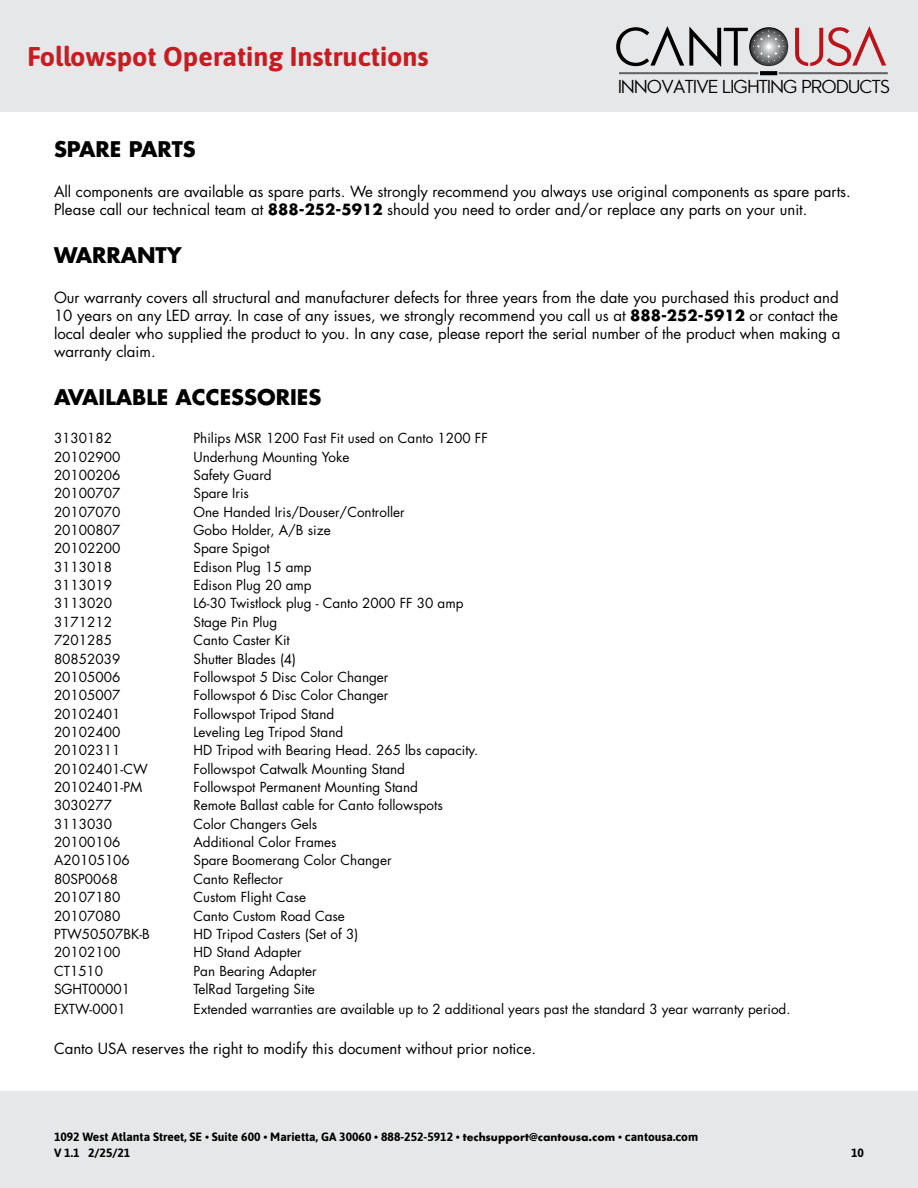
<style>
.page{position:relative;width:918px;height:1188px;background:#fff}
.page>*{position:absolute;margin:0;border:0;box-sizing:border-box;transform-origin:0 0}
.t1{font:700 27px "Asap";color:#c61d23}
.t2{font:700 21px "Futura";color:#000}
.t3{font:18px "Pasajero";color:#000}
.t4{font:15px/18px "Futura";color:#000}
.t5{font:13.5px "Futura";color:#000}
.t6{font:700 12px "Asap";color:#000}
.s1{font-weight:700}
.s2{font-family:"Futura PT"}
</style>
<div class="page">
<div style="left:0;top:0;width:918px;height:112px;background:#e6e7e8"></div>
<div style="left:0;top:1091px;width:918px;height:97px;background:#e6e7e8"></div>
<svg style="left:795px;top:26px;width:91px;height:40px"></svg>
<svg style="left:616px;top:26px;width:172px;height:41px"></svg>
<hr style="left:619px;top:72px;width:139px;height:2px;background:#636466">
<hr style="left:779px;top:72px;width:109px;height:2px;background:#636466">
<svg style="left:760px;top:71px;width:17px;height:4px"></svg>
<h1 class="t1" style="left:27px;top:37px;width:403px">Followspot Operating Instructions</h1>
<h3 class="t3" style="left:618px;top:76px;width:273px">INNOVATIVE LIGHTING PRODUCTS</h3>
<h2 class="t2" style="left:54px;top:135px;width:143px">SPARE PARTS</h2>
<p class="t4" style="left:54px;top:183px;width:798px">All components are available as spare parts. We strongly recommend you always use original components as spare parts.<br>Please call our technical team at <span class="s1">888-252-5912</span> should you need to order and/or replace any parts on your unit.</p>
<h2 class="t2" style="left:54px;top:241px;width:129px">WARRANTY</h2>
<p class="t4" style="left:54px;top:289px;width:788px">Our warranty covers all structural and manufacturer defects for three years from the date you purchased this product and 10 years on any LED array. In case of any issues, we strongly recommend you call us at <span class="s1">888-252-5912</span> or contact the local dealer who supplied the product to you. In any case, please report the serial number of the product when making a warranty claim.</p>
<h2 class="t2" style="left:54px;top:383px;width:269px">AVAILABLE ACCESSORIES</h2>
<p class="t5" style="left:54px;top:430px;width:60px">3130182</p>
<p class="t5" style="left:193px;top:430px;width:296px">Philips MSR 1200 Fast Fit used on Canto 1200 FF</p>
<p class="t5" style="left:54px;top:448px;width:68px">20102900</p>
<p class="t5" style="left:193px;top:448px;width:158px">Underhung Mounting Yoke</p>
<p class="t5" style="left:54px;top:466px;width:68px">20100206</p>
<p class="t5" style="left:193px;top:466px;width:80px">Safety Guard</p>
<p class="t5" style="left:54px;top:485px;width:68px">20100707</p>
<p class="t5" style="left:193px;top:485px;width:57px">Spare Iris</p>
<p class="t5" style="left:54px;top:503px;width:68px">20107070</p>
<p class="t5" style="left:193px;top:503px;width:213px">One Handed Iris/Douser/Controller</p>
<p class="t5" style="left:54px;top:521px;width:68px">20100807</p>
<p class="t5" style="left:193px;top:521px;width:139px">Gobo Holder, A/B size</p>
<p class="t5" style="left:54px;top:540px;width:68px">20102200</p>
<p class="t5" style="left:193px;top:540px;width:78px">Spare Spigot</p>
<p class="t5" style="left:54px;top:558px;width:60px">3113018</p>
<p class="t5" style="left:193px;top:558px;width:120px">Edison Plug 15 amp</p>
<p class="t5" style="left:54px;top:576px;width:60px">3113019</p>
<p class="t5" style="left:193px;top:576px;width:120px">Edison Plug 20 amp</p>
<p class="t5" style="left:54px;top:595px;width:60px">3113020</p>
<p class="t5" style="left:193px;top:595px;width:272px">L6-30 Twistlock plug - Canto 2000 FF 30 amp</p>
<p class="t5" style="left:54px;top:613px;width:60px">3171212</p>
<p class="t5" style="left:193px;top:613px;width:85px">Stage Pin Plug</p>
<p class="t5" style="left:54px;top:632px;width:60px">7201285</p>
<p class="t5" style="left:193px;top:632px;width:98px">Canto Caster Kit</p>
<p class="t5" style="left:54px;top:650px;width:68px">80852039</p>
<p class="t5" style="left:193px;top:650px;width:104px">Shutter Blades (4)</p>
<p class="t5" style="left:54px;top:668px;width:68px">20105006</p>
<p class="t5" style="left:193px;top:668px;width:196px">Followspot 5 Disc Color Changer</p>
<p class="t5" style="left:54px;top:687px;width:68px">20105007</p>
<p class="t5" style="left:193px;top:687px;width:196px">Followspot 6 Disc Color Changer</p>
<p class="t5" style="left:54px;top:705px;width:68px">20102401</p>
<p class="t5" style="left:193px;top:705px;width:142px">Followspot Tripod Stand</p>
<p class="t5" style="left:54px;top:723px;width:68px">20102400</p>
<p class="t5" style="left:193px;top:723px;width:151px">Leveling Leg Tripod Stand</p>
<p class="t5" style="left:54px;top:742px;width:68px">20102311</p>
<p class="t5" style="left:193px;top:742px;width:286px">HD Tripod with Bearing Head. 265 lbs capacity.</p>
<p class="t5" style="left:54px;top:760px;width:95px">20102401-CW</p>
<p class="t5" style="left:193px;top:760px;width:213px">Followspot Catwalk Mounting Stand</p>
<p class="t5" style="left:54px;top:778px;width:90px">20102401-PM</p>
<p class="t5" style="left:193px;top:778px;width:226px">Followspot Permanent Mounting Stand</p>
<p class="t5" style="left:54px;top:797px;width:60px">3030277</p>
<p class="t5" style="left:193px;top:797px;width:251px">Remote Ballast cable for Canto followspots</p>
<p class="t5" style="left:54px;top:815px;width:60px">3113030</p>
<p class="t5" style="left:193px;top:815px;width:125px">Color Changers Gels</p>
<p class="t5" style="left:54px;top:834px;width:68px">20100106</p>
<p class="t5" style="left:193px;top:834px;width:145px">Additional Color Frames</p>
<p class="t5" style="left:54px;top:852px;width:77px">A20105106</p>
<p class="t5" style="left:193px;top:852px;width:200px">Spare Boomerang Color Changer</p>
<p class="t5" style="left:54px;top:870px;width:66px">80SP0068</p>
<p class="t5" style="left:193px;top:870px;width:91px">Canto Reflector</p>
<p class="t5" style="left:54px;top:889px;width:68px">20107180</p>
<p class="t5" style="left:193px;top:889px;width:114px">Custom Flight Case</p>
<p class="t5" style="left:54px;top:907px;width:68px">20107080</p>
<p class="t5" style="left:193px;top:907px;width:153px">Canto Custom Road Case</p>
<p class="t5" style="left:54px;top:925px;width:97px">PTW50507BK-B</p>
<p class="t5" style="left:193px;top:925px;width:166px">HD Tripod Casters (Set of 3)</p>
<p class="t5" style="left:54px;top:944px;width:68px">20102100</p>
<p class="t5" style="left:193px;top:944px;width:110px">HD Stand Adapter</p>
<p class="t5" style="left:54px;top:962px;width:51px">CT1510</p>
<p class="t5" style="left:193px;top:962px;width:125px">Pan Bearing Adapter</p>
<p class="t5" style="left:54px;top:980px;width:78px">SGHT00001</p>
<p class="t5" style="left:193px;top:980px;width:123px">TelRad Targeting Site</p>
<p class="t5" style="left:54px;top:1001px;width:73px">EXTW-0001</p>
<p class="t5" style="left:193px;top:1001px;width:599px">Extended warranties are available up to 2 additional years past the standard 3 year warranty period.</p>
<p class="t4" style="left:54px;top:1040px;width:484px">Canto USA reserves the right to modify this document without prior notice.</p>
<p class="t6" style="left:54px;top:1129px;width:646px">1092 West Atlanta Street, SE • Suite 600 • Marietta, GA 30060 • 888-252-5912 • <span class="s2">techsupport@cantousa.com</span> • cantousa.com</p>
<p class="t6" style="left:54px;top:1145px;width:78px">V 1.1 2/25/21</p>
<p class="t6" style="left:851px;top:1145px;width:14px">10</p>
</div>
